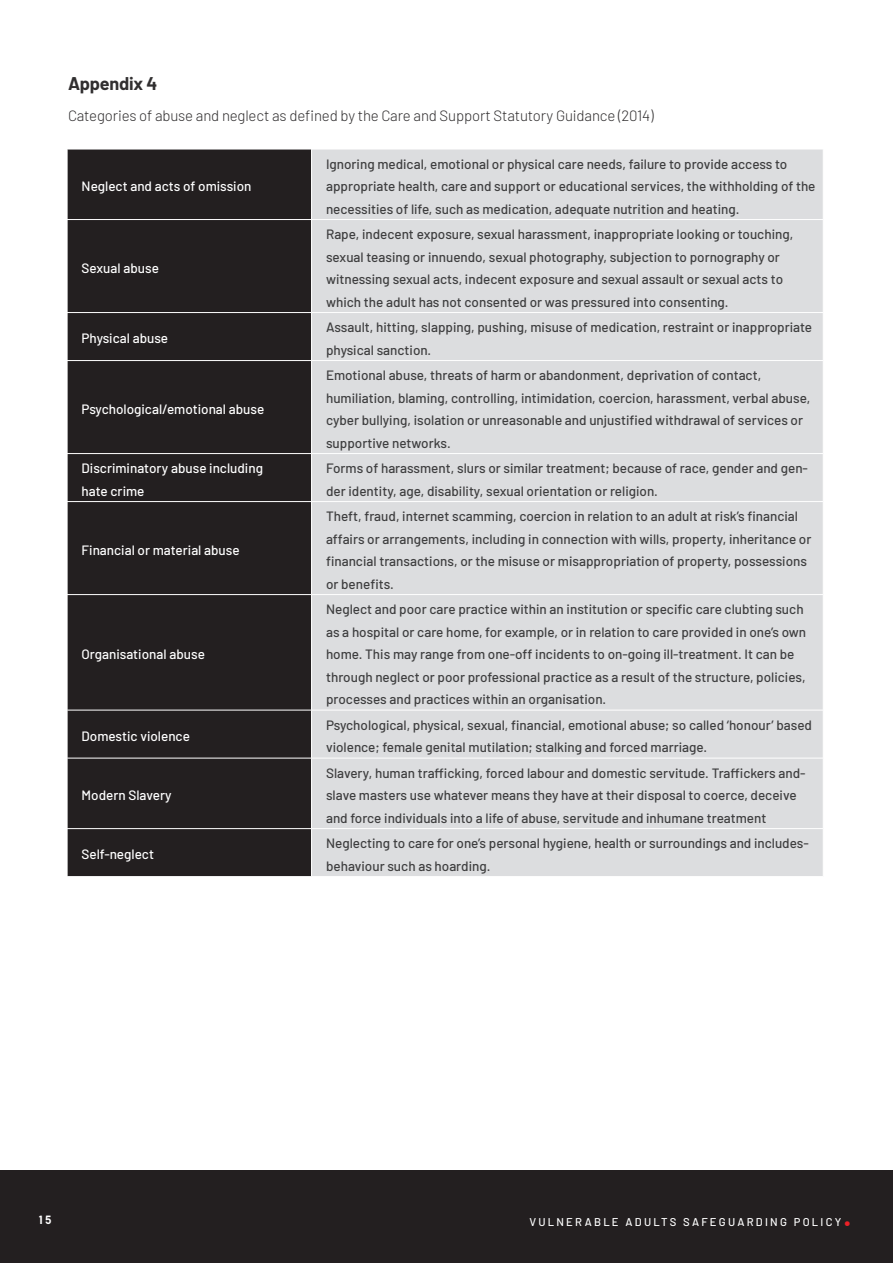
<style>
.page{position:relative;width:893px;height:1263px;background:#fff}
.page>*{position:absolute;margin:0;border:0;box-sizing:border-box;transform-origin:0 0}
.t1{font:700 30px "Barlow";color:#ec2127}
.Standard_Paragraph_setting{font:700 18px "Barlow";letter-spacing:-.01em;color:#312f30}
.Standard_Paragraph_setting-2{font:300 15px "Barlow";letter-spacing:-.01em;color:#312f30}
.t2{font:500 13.5px/22.5px "Barlow";color:#3e3e3f}
.t3{font:500 13.5px/22.5px "Barlow";color:#fff}
.t4{font:500 11.25px "Barlow";letter-spacing:.2em;color:#fff}
.t5{font:300 11.25px "Cocogoose Narrow";color:#fff}
</style>
<div class="page">
<div style="left:0;top:1170px;width:893px;height:93px;background:#231f20"></div>
<div style="left:68px;top:150px;width:243px;height:726px;background:#231f20"></div>
<div style="left:312px;top:150px;width:511px;height:726px;background:#dcdddf"></div>
<hr style="left:67px;top:219px;width:245px;height:1px;background:#fff">
<hr style="left:67px;top:312px;width:245px;height:1px;background:#fff">
<hr style="left:67px;top:360px;width:245px;height:1px;background:#fff">
<hr style="left:67px;top:453px;width:245px;height:1px;background:#fff">
<hr style="left:67px;top:501px;width:245px;height:1px;background:#fff">
<hr style="left:67px;top:594px;width:245px;height:1px;background:#fff">
<hr style="left:67px;top:710px;width:245px;height:1px;background:#fff">
<hr style="left:67px;top:758px;width:245px;height:1px;background:#fff">
<hr style="left:67px;top:828px;width:245px;height:1px;background:#fff">
<hr style="left:312px;top:219px;width:511px;height:1px;background:#fff">
<hr style="left:312px;top:312px;width:511px;height:1px;background:#fff">
<hr style="left:312px;top:360px;width:511px;height:1px;background:#fff">
<hr style="left:312px;top:453px;width:511px;height:1px;background:#fff">
<hr style="left:312px;top:501px;width:511px;height:1px;background:#fff">
<hr style="left:312px;top:594px;width:511px;height:1px;background:#fff">
<hr style="left:312px;top:710px;width:511px;height:1px;background:#fff">
<hr style="left:312px;top:758px;width:511px;height:1px;background:#fff">
<hr style="left:312px;top:828px;width:511px;height:1px;background:#fff">
<p class="Standard_Paragraph_setting" style="left:68px;top:70px;width:91px">Appendix 4</p>
<p class="Standard_Paragraph_setting-2" style="left:68px;top:105px;width:587px">Categories of abuse and neglect as defined by the Care and Support Statutory Guidance (2014)</p>
<p class="t3" style="left:82px;top:174px;width:171px">Neglect and acts of omission</p>
<p class="t3" style="left:82px;top:256px;width:79px">Sexual abuse</p>
<p class="t2" style="left:326px;top:151px;width:491px">Ignoring medical, emotional or physical care needs, failure to provide access to appropriate health, care and support or educational services, the withholding of the necessities of life, such as medication, adequate nutrition and heating.</p>
<p class="t2" style="left:326px;top:222px;width:469px">Rape, indecent exposure, sexual harassment, inappropriate looking or touching, sexual teasing or innuendo, sexual photography, subjection to pornography or witnessing sexual acts, indecent exposure and sexual assault or sexual acts to which the adult has not consented or was pressured into consenting.</p>
<p class="t3" style="left:82px;top:326px;width:88px">Physical abuse</p>
<p class="t2" style="left:326px;top:315px;width:488px">Assault, hitting, slapping, pushing, misuse of medication, restraint or inappropriate physical sanction.</p>
<p class="t3" style="left:82px;top:397px;width:184px">Psychological/emotional abuse</p>
<p class="t2" style="left:326px;top:363px;width:486px">Emotional abuse, threats of harm or abandonment, deprivation of contact, humiliation, blaming, controlling, intimidation, coercion, harassment, verbal abuse, cyber bullying, isolation or unreasonable and unjustified withdrawal of services or supportive networks.</p>
<p class="t3" style="left:82px;top:456px;width:183px">Discriminatory abuse including hate crime</p>
<p class="t2" style="left:326px;top:456px;width:483px">Forms of harassment, slurs or similar treatment; because of race, gender and gen&shy;der identity, age, disability, sexual orientation or religion.</p>
<p class="t3" style="left:82px;top:538px;width:160px">Financial or material abuse</p>
<p class="t3" style="left:82px;top:642px;width:125px">Organisational abuse</p>
<p class="t2" style="left:326px;top:504px;width:487px">Theft, fraud, internet scamming, coercion in relation to an adult at risk’s financial affairs or arrangements, including in connection with wills, property, inheritance or financial transactions, or the misuse or misappropriation of property, possessions or benefits.</p>
<p class="t2" style="left:326px;top:597px;width:482px">Neglect and poor care practice within an institution or specific care clubting such as a hospital or care home, for example, or in relation to care provided in one’s own home. This may range from one-off incidents to on-going ill-treatment. It can be through neglect or poor professional practice as a result of the structure, policies, processes and practices within an organisation.</p>
<p class="t3" style="left:82px;top:724px;width:110px">Domestic violence</p>
<p class="t2" style="left:326px;top:712px;width:487px">Psychological, physical, sexual, financial, emotional abuse; so called ‘honour’ based violence; female genital mutilation; stalking and forced marriage.</p>
<p class="t3" style="left:82px;top:783px;width:92px">Modern Slavery</p>
<p class="t2" style="left:326px;top:760px;width:481px">Slavery, human trafficking, forced labour and domestic servitude. Traffickers and&shy;slave masters use whatever means they have at their disposal to coerce, deceive and force individuals into a life of abuse, servitude and inhumane treatment</p>
<p class="t3" style="left:82px;top:842px;width:74px">Self-neglect</p>
<p class="t2" style="left:326px;top:831px;width:484px">Neglecting to care for one’s personal hygiene, health or surroundings and includes&shy;behaviour such as hoarding.</p>
<p class="t5" style="left:39px;top:1212px;width:14px">15</p>
<p class="t4" style="left:529px;top:1213px;width:313px">VULNERABLE ADULTS SAFEGUARDING POLICY</p>
<h1 class="t1" style="left:843px;top:1192px;width:10px">.</h1>
</div>
